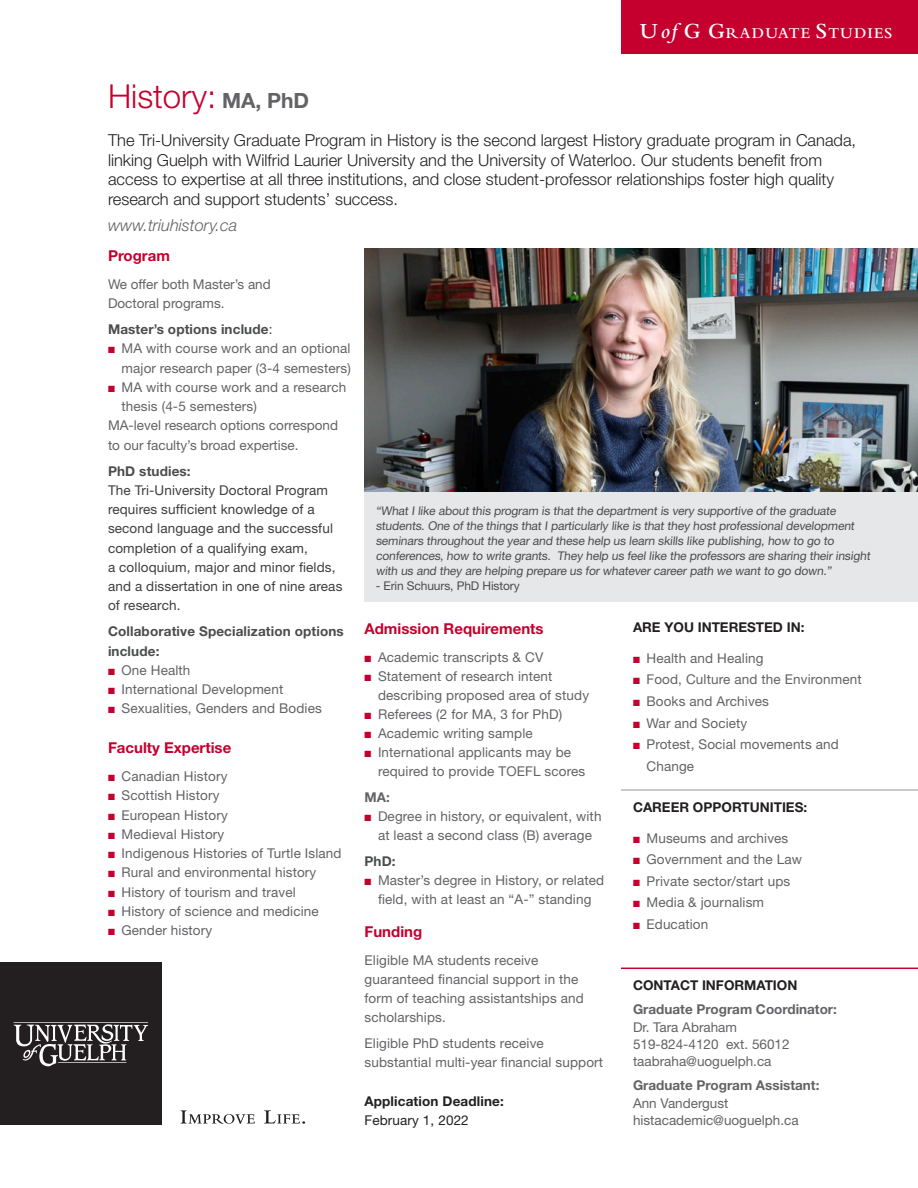
<style>
.page{position:relative;width:918px;height:1188px;background:#fff}
.page>*{position:absolute;margin:0;border:0;box-sizing:border-box;transform-origin:0 0}
.t1{font:300 33px "Helvetica Neue";color:#c5002e}
.Introduction__9pt_af{font:300 16.5px/19.5px "Helvetica Neue";color:#231f20}
.t2{font:italic 300 16.5px "Helvetica Neue";color:#636366}
.t3{font:600 15.75px "Bembo";letter-spacing:.07em;color:#fff}
.Subhead_1__6pt_after{font:700 15px "Helvetica Neue";color:#c5002e}
.t4{font:13.5px/19px "Helvetica Neue";letter-spacing:.01em;color:#636366}
.t5{font:13.5px/19.2px "Helvetica Neue";letter-spacing:.01em;color:#3e3e3f}
.t6{font:700 13.5px/19.2px "Helvetica Neue";letter-spacing:.01em;color:#4b4c4d}
.Subhead_1__6pt_after-2{font:700 13.5px "Helvetica Neue";color:#231f20}
.t7{font:700 13.5px "Helvetica Neue";color:#636366}
.t8{font:13.5px "Helvetica Neue";letter-spacing:.01em;color:#231f20}
.t9{font:12px/15px "Helvetica Neue";letter-spacing:-.01em;color:#4b4c4d}
.s1{font-weight:700;font-size:21px;color:#636366}
.s2{font-size:22.5px}
.s3{font-style:italic;font-size:22.5px}
.s4{font-weight:400}
.s5{color:#c5002e}
</style>
<div class="page">
<div style="left:0;top:962px;width:162px;height:163px;background:#231f20"></div>
<svg style="left:13px;top:1022px;width:135px;height:44px"></svg>
<svg style="left:181px;top:1110px;width:74px;height:14px"></svg>
<svg style="left:264px;top:1110px;width:41px;height:14px"></svg>
<div style="left:621px;top:0;width:297px;height:54px;background:#c5002e"></div>
<img style="left:364px;top:249px;width:554px;height:243px">
<hr style="left:621px;top:968px;width:297px;height:1px;background:#c5002e">
<hr style="left:621px;top:790px;width:297px;height:1px;background:#939598">
<div style="left:364px;top:492px;width:554px;height:110px;background:#e6e7e9"></div>
<p class="t1" style="left:108px;top:76px;width:203px">History: <span class="s1">MA, PhD</span></p>
<p class="t3" style="left:640px;top:24px;width:253px"><span class="s2">U</span><span class="s3">of</span> <span class="s2">G G</span>RADUATE <span class="s2">S</span>TUDIES</p>
<p class="Introduction__9pt_af" style="left:108px;top:130px;width:750px">The Tri-University Graduate Program in History is the second largest History graduate program in Canada, linking Guelph with Wilfrid Laurier University and the University of Waterloo. Our students benefit from access to expertise at all three institutions, and close student-professor relationships foster high quality research and support students’ success.</p>
<p class="t2" style="left:108px;top:216px;width:131px">www.triuhistory.ca</p>
<h2 class="Subhead_1__6pt_after" style="left:108px;top:246px;width:63px">Program</h2>
<p class="t4" style="left:108px;top:274px;width:164px">We offer both Master’s and</p>
<p class="t4" style="left:108px;top:294px;width:118px">Doctoral programs.</p>
<p class="t6" style="left:108px;top:319px;width:166px">Master’s options include<span class="s4">:</span></p>
<p class="t4" style="left:108px;top:339px;width:244px;text-align:right"><span class="s5">■</span> MA with course work and an optional major research paper (3-4 semesters)</p>
<p class="t4" style="left:122px;top:377px;width:226px;text-indent:-14px"><span class="s5">■</span> MA with course work and a research thesis (4-5 semesters)</p>
<p class="t4" style="left:108px;top:416px;width:232px">MA-level research options correspond to our faculty’s broad expertise.</p>
<p class="t6" style="left:108px;top:461px;width:84px">PhD studies:</p>
<p class="t5" style="left:108px;top:480px;width:236px">The Tri-University Doctoral Program requires sufficient knowledge of a second language and the successful completion of a qualifying exam,<br>a colloquium, major and minor fields, and a dissertation in one of nine areas of research.</p>
<p class="t6" style="left:108px;top:622px;width:237px">Collaborative Specialization options include:</p>
<p class="t4" style="left:108px;top:660px;width:84px"><span class="s5">■</span> One Health</p>
<p class="t4" style="left:108px;top:680px;width:177px"><span class="s5">■</span> International Development</p>
<p class="t4" style="left:108px;top:699px;width:215px"><span class="s5">■</span> Sexualities, Genders and Bodies</p>
<h2 class="Subhead_1__6pt_after" style="left:108px;top:738px;width:125px">Faculty Expertise</h2>
<p class="t4" style="left:108px;top:767px;width:121px"><span class="s5">■</span> Canadian History</p>
<p class="t4" style="left:108px;top:786px;width:113px"><span class="s5">■</span> Scottish History</p>
<p class="t4" style="left:108px;top:805px;width:121px"><span class="s5">■</span> European History</p>
<p class="t4" style="left:108px;top:824px;width:118px"><span class="s5">■</span> Medieval History</p>
<p class="t4" style="left:108px;top:844px;width:235px"><span class="s5">■</span> Indigenous Histories of Turtle Island</p>
<p class="t4" style="left:108px;top:863px;width:210px"><span class="s5">■</span> Rural and environmental history</p>
<p class="t4" style="left:108px;top:882px;width:189px"><span class="s5">■</span> History of tourism and travel</p>
<p class="t4" style="left:108px;top:901px;width:212px"><span class="s5">■</span> History of science and medicine</p>
<p class="t4" style="left:108px;top:921px;width:106px"><span class="s5">■</span> Gender history</p>
<p class="t9" style="left:376px;top:503px;width:498px">“What I like about this program is that the department is very supportive of the graduate students. One of the things that I particularly like is that they host professional development seminars throughout the year and these help us learn skills like publishing, how to go to conferences, how to write grants. They help us feel like the professors are sharing their insight with us and they are helping prepare us for whatever career path we want to go down.”</p>
<p class="t9" style="left:376px;top:578px;width:146px">- Erin Schuurs, PhD History</p>
<h2 class="Subhead_1__6pt_after-2" style="left:633px;top:619px;width:173px">ARE YOU INTERESTED IN:</h2>
<p class="t4" style="left:633px;top:648px;width:132px"><span class="s5">■</span> Health and Healing</p>
<p class="t4" style="left:633px;top:670px;width:230px"><span class="s5">■</span> Food, Culture and the Environment</p>
<p class="t4" style="left:633px;top:691px;width:138px"><span class="s5">■</span> Books and Archives</p>
<p class="t4" style="left:633px;top:713px;width:116px"><span class="s5">■</span> War and Society</p>
<p class="t4" style="left:646px;top:733px;width:194px;line-height:21.5px;text-indent:-14px"><span class="s5">■</span> Protest, Social movements and<br>Change</p>
<h2 class="Subhead_1__6pt_after-2" style="left:633px;top:799px;width:176px">CAREER OPPORTUNITIES:</h2>
<p class="t4" style="left:633px;top:828px;width:157px"><span class="s5">■</span> Museums and archives</p>
<p class="t4" style="left:633px;top:850px;width:171px"><span class="s5">■</span> Government and the Law</p>
<p class="t4" style="left:633px;top:871px;width:159px"><span class="s5">■</span> Private sector/start ups</p>
<p class="t4" style="left:633px;top:893px;width:133px"><span class="s5">■</span> Media &amp; journalism</p>
<p class="t4" style="left:633px;top:914px;width:77px"><span class="s5">■</span> Education</p>
<h2 class="Subhead_1__6pt_after" style="left:364px;top:619px;width:181px">Admission Requirements</h2>
<p class="t4" style="left:364px;top:647px;width:180px"><span class="s5">■</span> Academic transcripts &amp; CV</p>
<p class="t4" style="left:378px;top:666px;width:213px;text-indent:-14px"><span class="s5">■</span> Statement of research intent describing proposed area of study</p>
<p class="t4" style="left:364px;top:704px;width:199px"><span class="s5">■</span> Referees (2 for MA, 3 for PhD)</p>
<p class="t4" style="left:364px;top:723px;width:170px"><span class="s5">■</span> Academic writing sample</p>
<p class="t4" style="left:378px;top:743px;width:209px;text-indent:-14px"><span class="s5">■</span> International applicants may be required to provide TOEFL scores</p>
<p class="t7" style="left:364px;top:789px;width:27px">MA:</p>
<p class="t4" style="left:364px;top:806px;width:239px;text-align:center"><span class="s5">■</span> Degree in history, or equivalent, with at least a second class (B) average</p>
<p class="t6" style="left:364px;top:851px;width:33px">PhD:</p>
<p class="t4" style="left:364px;top:870px;width:241px;text-align:center"><span class="s5">■</span> Master’s degree in History, or related field, with at least an “A-” standing</p>
<h2 class="Subhead_1__6pt_after" style="left:364px;top:922px;width:59px">Funding</h2>
<p class="t4" style="left:364px;top:950px;width:221px">Eligible MA students receive guaranteed financial support in the form of teaching assistantships and scholarships.</p>
<p class="t4" style="left:364px;top:1033px;width:240px">Eligible PhD students receive substantial multi-year financial support</p>
<p class="Subhead_1__6pt_after-2" style="left:364px;top:1093px;width:141px">Application Deadline:</p>
<p class="t8" style="left:364px;top:1112px;width:106px">February 1, 2022</p>
<p class="Subhead_1__6pt_after-2" style="left:633px;top:977px;width:166px">CONTACT INFORMATION</p>
<p class="t7" style="left:633px;top:1001px;width:206px">Graduate Program Coordinator:</p>
<p class="t4" style="left:633px;top:1018px;width:158px;line-height:17.4px">Dr. Tara Abraham<br>519-824-4120 ext. 56012 taabraha@uoguelph.ca</p>
<p class="t7" style="left:633px;top:1077px;width:188px">Graduate Program Assistant:</p>
<p class="t4" style="left:633px;top:1093px;width:97px">Ann Vandergust</p>
<p class="t4" style="left:633px;top:1110px;width:167px">histacademic@uoguelph.ca</p>
</div>
